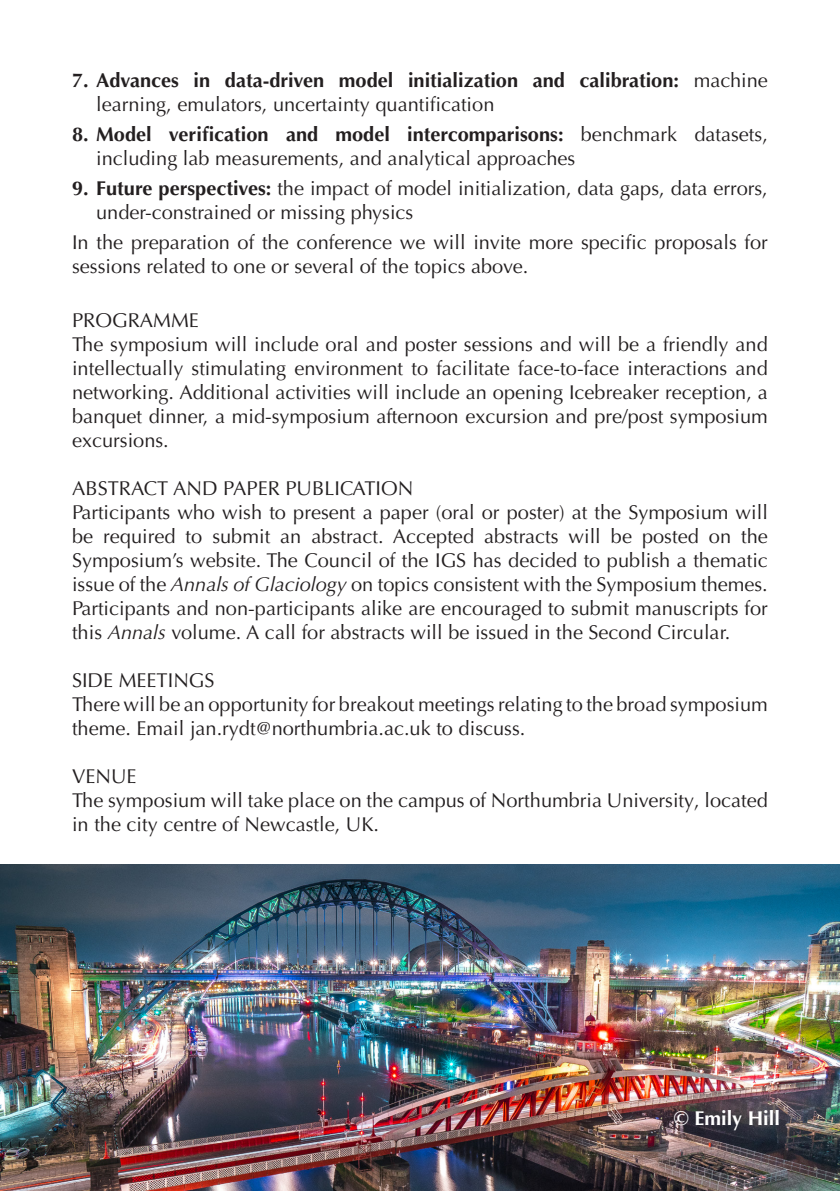
<style>
.page{position:relative;width:840px;height:1191px;background:#fff}
.page>*{position:absolute;margin:0;border:0;box-sizing:border-box;transform-origin:0 0}
.Body_Text{font:20px/24px "Optima LT Pro";color:#231f20}
.Body_Text-2{font:700 20px/24px "Optima LT Pro";color:#231f20}
.t1{font:700 20px "Optima LT Pro";color:#fff}
.s1{font-weight:400}
.s2{font-weight:700}
.s3{font-style:italic}
</style>
<div class="page">
<img style="left:0;top:864px;width:839px;height:327px">
<p class="Body_Text-2" style="left:96px;top:68px;width:673px;text-indent:-24px">7. Advances in data-driven model initialization and calibration: <span class="s1">machine learning, emulators, uncertainty quantification</span></p>
<p class="Body_Text" style="left:96px;top:122px;width:673px;text-indent:-24px"><span class="s2">8. Model verification and model intercomparisons:</span> benchmark datasets, including lab measurements, and analytical approaches</p>
<p class="Body_Text" style="left:96px;top:176px;width:672px;text-indent:-24px"><span class="s2">9. Future perspectives:</span> the impact of model initialization, data gaps, data errors, under-constrained or missing physics</p>
<p class="Body_Text" style="left:72px;top:230px;width:697px">In the preparation of the conference we will invite more specific proposals for sessions related to one or several of the topics above.</p>
<p class="Body_Text" style="left:72px;top:308px;width:128px">PROGRAMME</p>
<p class="Body_Text" style="left:72px;top:332px;width:697px;text-align:justify">The symposium will include oral and poster sessions and will be a friendly and intellectually stimulating environment to facilitate face-to-face interactions and networking. Additional activities will include an opening Icebreaker reception, a banquet dinner, a mid-symposium afternoon excursion and pre/post symposium excursions.</p>
<p class="Body_Text" style="left:72px;top:476px;width:342px">ABSTRACT AND PAPER PUBLICATION</p>
<p class="Body_Text" style="left:72px;top:500px;width:697px;text-align:justify">Participants who wish to present a paper (oral or poster) at the Symposium will be required to submit an abstract. Accepted abstracts will be posted on the Symposium’s website. The Council of the IGS has decided to publish a thematic issue of the <span class="s3">Annals of Glaciology</span> on topics consistent with the Symposium themes.<br>Participants and non-participants alike are encouraged to submit manuscripts for this <span class="s3">Annals</span> volume. A call for abstracts will be issued in the Second Circular.</p>
<p class="Body_Text" style="left:72px;top:668px;width:144px">SIDE MEETINGS</p>
<p class="Body_Text" style="left:72px;top:692px;width:697px">There will be an opportunity for breakout meetings relating to the broad symposium theme. Email jan.rydt@northumbria.ac.uk to discuss.</p>
<p class="Body_Text" style="left:72px;top:764px;width:66px">VENUE</p>
<p class="Body_Text" style="left:72px;top:788px;width:697px">The symposium will take place on the campus of Northumbria University, located in the city centre of Newcastle, UK.</p>
<p class="t1" style="left:673px;top:1105px;width:107px">© Emily Hill</p>
</div>
